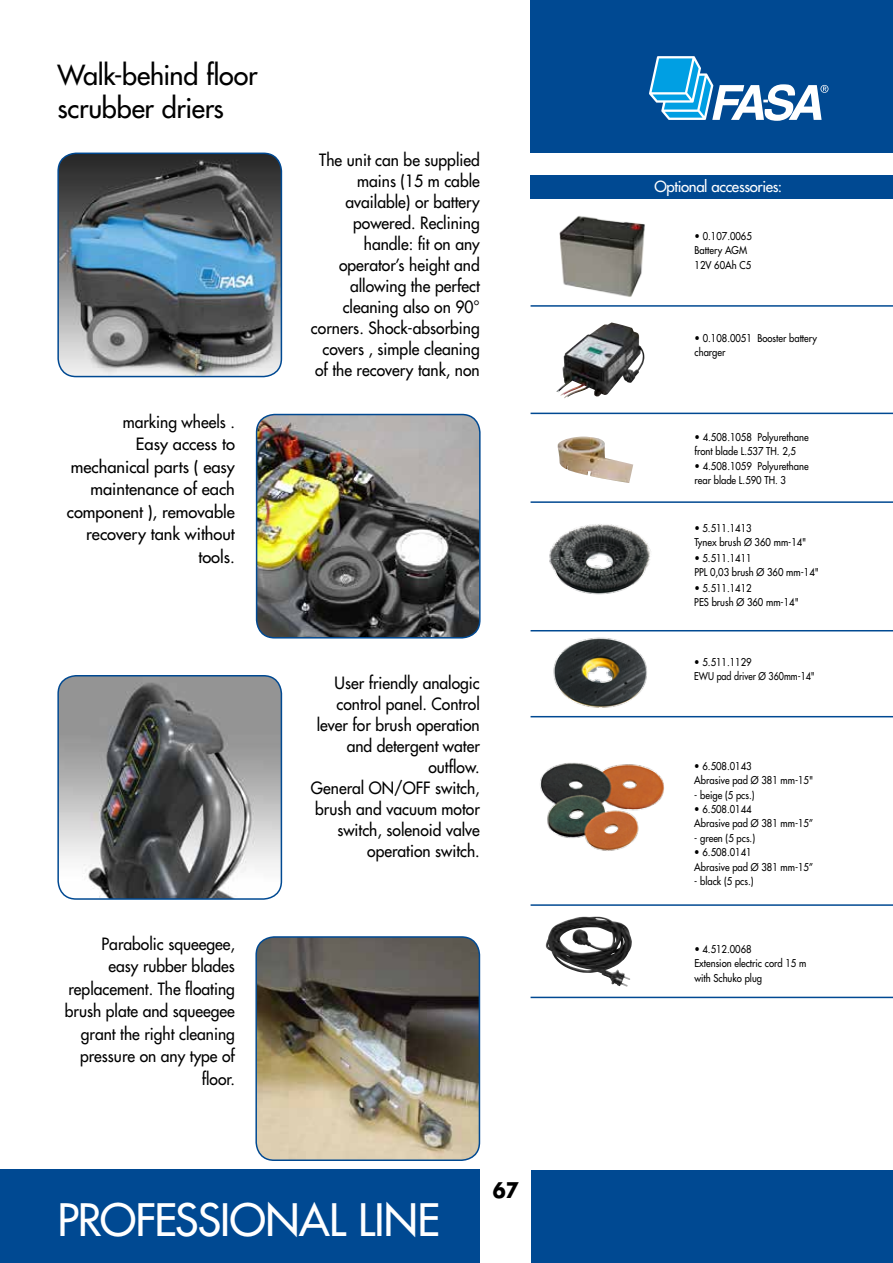
<style>
.page{position:relative;width:893px;height:1263px;background:#fff}
.page>*{position:absolute;margin:0;border:0;box-sizing:border-box;transform-origin:0 0}
.t1{font:500 43.5px "Futura Std";letter-spacing:-.015em;color:#fff}
.t2{font:500 27px/32.4px "Futura Std";letter-spacing:-.01em;color:#000}
.t3{font:700 21px "Futura Std";color:#000;scale:.9 1}
.t4{font:500 16.5px/21px "Futura Std";color:#000;text-align:right;scale:.95 1}
.t5{font:500 15px "Futura Std";letter-spacing:-.025em;color:#fff}
.t6{font:500 10.5px/14.4px "Futura Std";color:#000;scale:.9 1}
</style>
<div class="page">
<div style="left:532px;top:1170px;width:361px;height:93px;background:#004992"></div>
<div style="left:0;top:1169px;width:480px;height:94px;background:#004992"></div>
<div style="left:531px;top:0;width:362px;height:153px;background:#004992"></div>
<svg style="left:649px;top:56px;width:179px;height:65px"></svg>
<img style="left:557px;top:437px;width:76px;height:46px">
<img style="left:546px;top:916px;width:86px;height:70px">
<img style="left:58px;top:153px;width:223px;height:224px">
<div style="left:57px;top:153px;width:225px;height:224px;border:2px solid #004992;border-radius:18px"></div>
<img style="left:257px;top:414px;width:223px;height:224px">
<div style="left:256px;top:414px;width:225px;height:224px;border:2px solid #004992;border-radius:18px"></div>
<img style="left:58px;top:676px;width:223px;height:223px">
<div style="left:57px;top:675px;width:225px;height:225px;border:2px solid #004992;border-radius:18px"></div>
<img style="left:258px;top:937px;width:221px;height:223px">
<div style="left:255px;top:936px;width:225px;height:225px;border:2px solid #004992;border-radius:18px"></div>
<div style="left:531px;top:175px;width:362px;height:23px;background:#004992"></div>
<hr style="left:531px;top:305px;width:362px;height:2px;background:#004992">
<hr style="left:531px;top:413px;width:362px;height:1px;background:#004992">
<hr style="left:531px;top:501px;width:362px;height:2px;background:#004992">
<hr style="left:531px;top:630px;width:362px;height:1px;background:#004992">
<hr style="left:531px;top:716px;width:362px;height:1px;background:#004992">
<hr style="left:531px;top:904px;width:362px;height:2px;background:#004992">
<hr style="left:531px;top:997px;width:362px;height:1px;background:#004992">
<img style="left:559px;top:216px;width:86px;height:81px">
<img style="left:556px;top:322px;width:89px;height:76px">
<img style="left:540px;top:762px;width:124px;height:89px">
<img style="left:549px;top:524px;width:102px;height:71px">
<img style="left:548px;top:631px;width:103px;height:77px">
<h2 class="t2" style="left:57px;top:59px;width:202px">Walk-behind floor scrubber driers</h2>
<p class="t4" style="left:67px;top:410px;width:178px;line-height:22.5px">marking wheels .<br>Easy access to mechanical parts ( easy maintenance of each component ), removable recovery tank without tools.</p>
<p class="t4" style="left:311px;top:150px;width:179px">The unit can be supplied mains (15 m cable available) or battery powered. Reclining handle: fit on any operator’s height and allowing the perfect cleaning also on 90° corners. Shock-absorbing covers , simple cleaning of the recovery tank, non</p>
<p class="t4" style="left:65px;top:932px;width:181px;line-height:22.5px">Parabolic squeegee,<br>easy rubber blades replacement. The floating brush plate and squeegee grant the right cleaning pressure on any type of floor.</p>
<p class="t4" style="left:311px;top:672px;width:179px">User friendly analogic control panel. Control lever for brush operation and detergent water outflow.<br>General ON/OFF switch, brush and vacuum motor switch, solenoid valve operation switch.</p>
<h1 class="t1" style="left:57px;top:1193px;width:384px">PROFESSIONAL LINE</h1>
<p class="t3" style="left:493px;top:1176px;width:30px">67</p>
<p class="t5" style="left:654px;top:177px;width:129px">Optional accessories:</p>
<p class="t6" style="left:694px;top:229px;width:65px">• 0.107.0065<br>Battery AGM<br>12V 60Ah C5</p>
<p class="t6" style="left:694px;top:331px;width:138px">• 0.108.0051 Booster battery charger</p>
<p class="t6" style="left:694px;top:430px;width:128px">• 4.508.1058 Polyurethane front blade L.537 TH. 2,5</p>
<p class="t6" style="left:694px;top:459px;width:128px">• 4.508.1059 Polyurethane rear blade L.590 TH. 3</p>
<p class="t6" style="left:694px;top:522px;width:126px;line-height:13.5px">• 5.511.1413<br>Tynex brush Ø 360 mm-14"</p>
<p class="t6" style="left:694px;top:552px;width:140px;line-height:13.5px">• 5.511.1411<br>PPL 0,03 brush Ø 360 mm-14"</p>
<p class="t6" style="left:694px;top:582px;width:118px;line-height:13.5px">• 5.511.1412<br>PES brush Ø 360 mm-14"</p>
<p class="t6" style="left:694px;top:655px;width:135px">• 5.511.1129<br>EWU pad driver Ø 360mm-14"</p>
<p class="t6" style="left:694px;top:759px;width:134px">• 6.508.0143<br>Abrasive pad Ø 381 mm-15"</p>
<p class="t6" style="left:694px;top:788px;width:68px">- beige (5 pcs.)</p>
<p class="t6" style="left:694px;top:802px;width:134px">• 6.508.0144<br>Abrasive pad Ø 381 mm-15”</p>
<p class="t6" style="left:694px;top:831px;width:69px">- green (5 pcs.)</p>
<p class="t6" style="left:694px;top:845px;width:134px">• 6.508.0141<br>Abrasive pad Ø 381 mm-15”</p>
<p class="t6" style="left:694px;top:874px;width:67px">- black (5 pcs.)</p>
<p class="t6" style="left:694px;top:942px;width:126px">• 4.512.0068<br>Extension electric cord 15 m with Schuko plug</p>
</div>
